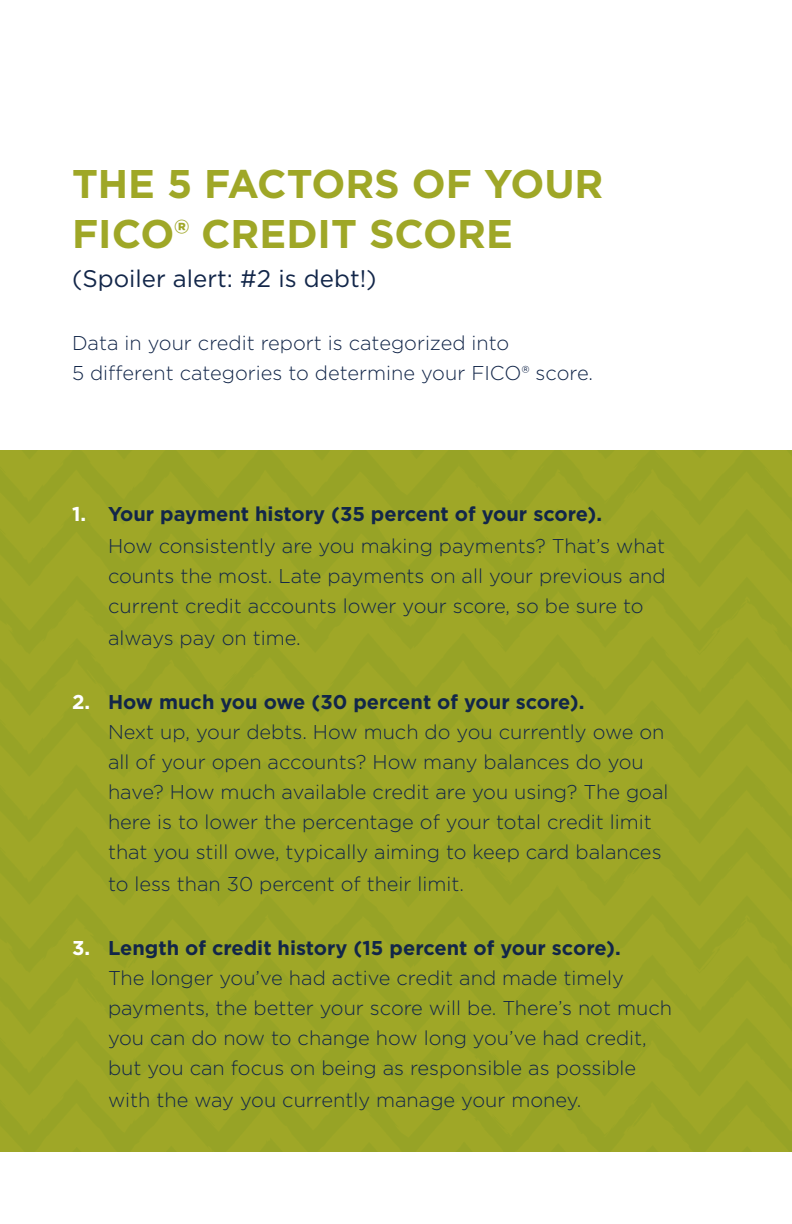
<style>
.page{position:relative;width:792px;height:1224px;background:#fff}
.page>*{position:absolute;margin:0;border:0;box-sizing:border-box;transform-origin:0 0}
.t1{font:700 40px/50px "Gotham";color:#9fa727}
.t2{font:24px "Gotham";color:#122649}
.t3{font:300 20px/30px "Gotham";color:#122649}
.s1{font-weight:700;color:#fff}
.s2{font-weight:700}
</style>
<div class="page">
<div style="left:747px;top:451px;width:45px;height:701px;background:#9fa727"></div>
<div style="left:0;top:717px;width:747px;height:40px;background:#9fa727"></div>
<div style="left:0;top:589px;width:747px;height:43px;background:#9fa727"></div>
<div style="left:0;top:451px;width:747px;height:53px;background:#9fa727"></div>
<div style="left:0;top:504px;width:747px;height:85px;background:#9fa727"></div>
<div style="left:0;top:632px;width:747px;height:85px;background:#9fa727"></div>
<div style="left:0;top:1036px;width:747px;height:39px;background:#9fa727"></div>
<div style="left:0;top:907px;width:747px;height:44px;background:#9fa727"></div>
<div style="left:0;top:757px;width:747px;height:66px;background:#9fa727"></div>
<div style="left:0;top:823px;width:747px;height:84px;background:#9fa727"></div>
<div style="left:0;top:951px;width:747px;height:85px;background:#9fa727"></div>
<div style="left:0;top:1075px;width:747px;height:77px;background:#9fa727"></div>
<p class="t1" style="left:72px;top:158px;width:533px">THE 5 FACTORS OF YOUR<br>FICO® CREDIT SCORE</p>
<p class="t2" style="left:72px;top:264px;width:306px">(Spoiler alert: #2 is debt!)</p>
<p class="t3" style="left:72px;top:327px;width:523px">Data in your credit report is categorized into<br>5 different categories to determine your FICO® score.</p>
<p class="t3" style="left:108px;top:498px;width:559px;line-height:32px;text-indent:-36px"><span class="s1">1.</span> <span class="s2">Your payment history (35 percent of your score).<br></span>How consistently are you making payments? That’s what</p>
<p class="t3" style="left:108px;top:561px;width:559px">counts the most. Late payments on all your previous and current credit accounts lower your score, so be sure to</p>
<p class="t3" style="left:108px;top:623px;width:194px">always pay on time.</p>
<p class="t3" style="left:108px;top:687px;width:562px;text-indent:-36px"><span class="s1">2.</span> <span class="s2">How much you owe (30 percent of your score).<br></span>Next up, your debts. How much do you currently owe on all of your open accounts? How many balances do you have? How much available credit are you using? The goal here is to lower the percentage of your total credit limit that you still owe, typically aiming to keep card balances</p>
<p class="t3" style="left:108px;top:869px;width:358px">to less than 30 percent of their limit.</p>
<p class="t3" style="left:108px;top:933px;width:566px;text-indent:-36px"><span class="s1">3.</span> <span class="s2">Length of credit history (15 percent of your score).<br></span>The longer you’ve had active credit and made timely payments, the better your score will be. There’s not much you can do now to change how long you’ve had credit, but you can focus on being as responsible as possible</p>
<p class="t3" style="left:108px;top:1085px;width:475px">with the way you currently manage your money.</p>
</div>
